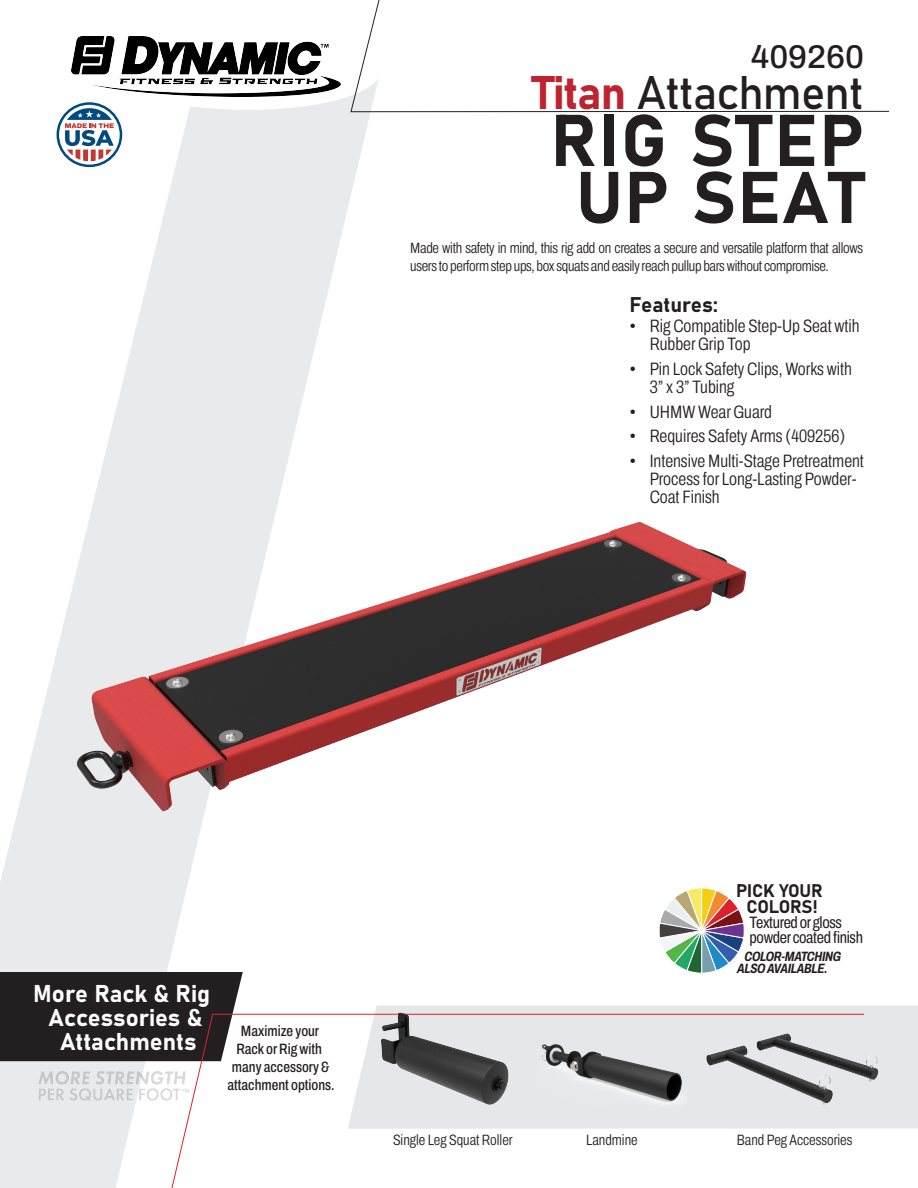
<style>
.page{position:relative;width:918px;height:1188px;background:#fff}
.page>*{position:absolute;margin:0;border:0;box-sizing:border-box;transform-origin:0 0}
.t1{font:72px/57px "Bahnschrift";letter-spacing:.025em;color:#231f20;text-align:center}
.t2{font:46.5px "Bahnschrift";letter-spacing:-.02em;color:#231f20}
.t3{font:500 33px "Archivo";color:#231f20}
.t4{font:24px/24px "Bahnschrift";color:#fff;text-align:center}
.t5{font:21px "Bahnschrift";color:#231f20}
.t6{font:300 18px/18px "Archivo Condensed";color:#231f20}
.t7{font:18px/16.5px "Bahnschrift";letter-spacing:-.01em;color:#231f20;text-align:center}
.t8{font:16.5px/15px "Archivo Condensed";letter-spacing:-.02em;color:#231f20}
.t9{font:300 15px/18px "Archivo Condensed";letter-spacing:-.02em;color:#231f20}
.t10{font:500 15px/18px "Archivo Condensed";color:#231f20;text-align:center}
.t11{font:300 15px "Archivo Condensed";color:#231f20}
.t12{font:italic 700 13.5px/12px "Archivo Condensed";letter-spacing:-.02em;color:#231f20}
.s1{color:#be232f}
</style>
<div class="page">
<svg style="left:0;top:161px;width:359px;height:1027px"></svg>
<div style="left:0;top:972px;width:243px;height:89px;background:#231f20"></div>
<div style="left:348px;top:1005px;width:570px;height:124px;background:#e6e7e9"></div>
<svg style="left:376px;top:0;width:513px;height:112px"></svg>
<svg style="left:161px;top:1014px;width:542px;height:174px"></svg>
<img style="left:38px;top:1072px;width:151px;height:28px">
<svg style="left:56px;top:7px;width:331px;height:154px"></svg>
<svg style="left:675px;top:964px;width:52px;height:10px"></svg>
<img style="left:37px;top:358px;width:710px;height:606px">
<img style="left:351px;top:992px;width:186px;height:143px">
<img style="left:537px;top:1005px;width:150px;height:117px">
<img style="left:703px;top:972px;width:187px;height:157px">
<h3 class="t3" style="left:751px;top:32px;width:115px">409260</h3>
<h2 class="t2" style="left:532px;top:57px;width:333px"><span class="s1">Titan</span> Attachment</h2>
<h1 class="t1" style="left:550px;top:107px;width:315px">RIG STEP<br>UP SEAT</h1>
<p class="t9" style="left:410px;top:239px;width:454px">Made with safety in mind, this rig add on creates a secure and versatile platform that allows users to perform step ups, box squats and easily reach pullup bars without compromise.</p>
<p class="t5" style="left:629px;top:288px;width:90px">Features:</p>
<p class="t6" style="left:650px;top:317px;width:212px;text-indent:-20px">• Rig Compatible Step-Up Seat wtih<br>Rubber Grip Top</p>
<p class="t6" style="left:650px;top:360px;width:204px;text-indent:-20px">• Pin Lock Safety Clips, Works with<br>3” x 3” Tubing</p>
<p class="t6" style="left:629px;top:403px;width:144px">• UHMW Wear Guard</p>
<p class="t6" style="left:629px;top:427px;width:217px">• Requires Safety Arms (409256)</p>
<p class="t6" style="left:650px;top:452px;width:216px;text-indent:-20px">• Intensive Multi-Stage Pretreatment<br>Process for Long-Lasting Powder-<br>Coat Finish</p>
<h3 class="t4" style="left:33px;top:980px;width:178px">More Rack &amp; Rig<br>Accessories &amp;<br>Attachments</h3>
<p class="t10" style="left:227px;top:1022px;width:109px">Maximize your<br>Rack or Rig with many accessory &amp; attachment options.</p>
<p class="t7" style="left:736px;top:881px;width:88px">PICK YOUR<br>COLORS!</p>
<p class="t8" style="left:750px;top:915px;width:115px">Textured or gloss powdercoated finish</p>
<p class="t12" style="left:737px;top:950px;width:106px;text-indent:7px">COLOR-MATCHING<br>ALSO AVAILABLE.</p>
<p class="t11" style="left:393px;top:1128px;width:121px">Single Leg Squat Roller</p>
<p class="t11" style="left:586px;top:1128px;width:53px">Landmine</p>
<p class="t11" style="left:737px;top:1128px;width:117px">Band Peg Accessories</p>
</div>
